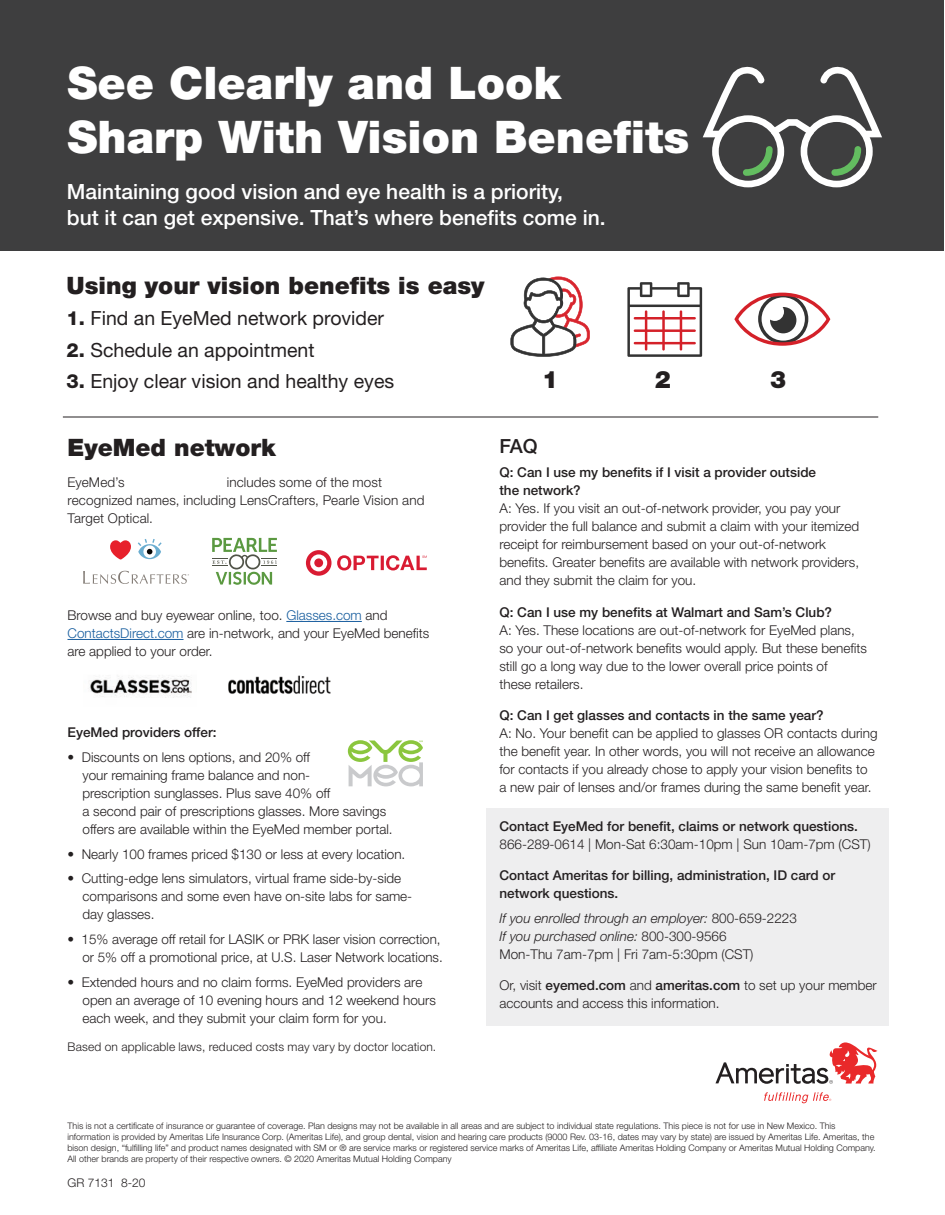
<style>
.page{position:relative;width:945px;height:1215px;background:#fff}
.page>*{position:absolute;margin:0;border:0;box-sizing:border-box;transform-origin:0 0}
.t1{font:900 45px/54px "Helvetica Neue LT Std";color:#fff}
.t2{font:900 24px "Helvetica Neue LT Std";color:#231f20}
.t3{font:500 21px/25.2px "Helvetica Neue LT Std";color:#fff}
.t4{font:19.5px "Helvetica Neue LT Std";color:#231f20}
.t5{font:500 19.5px "Helvetica Neue LT Std";color:#231f20}
.t6{font:300 13.5px/18px "Helvetica Neue LT Std";color:#231f20}
.t7{font:500 13.5px/18px "Helvetica Neue LT Std";color:#231f20}
.t8{font:italic 300 13.5px "Helvetica Neue LT Std";color:#231f20}
.t9{font:300 12px "Helvetica Neue LT Std";letter-spacing:.015em;color:#231f20}
.t10{font:300 9px/10.8px "Helvetica Neue LT Std";color:#231f20}
.s1{font-weight:800}
.s2{color:#175d9e}
.s3{font-style:normal}
.s4{font-weight:500}
</style>
<div class="page">
<div style="left:486px;top:808px;width:403px;height:218px;background:#eeeeef"></div>
<div style="left:1px;top:1px;width:943px;height:250px;background:#3e3e3f"></div>
<hr style="left:286px;top:621px;width:76px;height:1px;background:#175d9e">
<hr style="left:68px;top:639px;width:116px;height:1px;background:#175d9e">
<svg style="left:764px;top:1092px;width:67px;height:11px"></svg>
<svg style="left:716px;top:1042px;width:162px;height:42px"></svg>
<svg style="left:348px;top:740px;width:75px;height:46px"></svg>
<svg style="left:703px;top:66px;width:179px;height:121px"></svg>
<svg style="left:510px;top:277px;width:80px;height:80px"></svg>
<svg style="left:627px;top:282px;width:75px;height:75px"></svg>
<svg style="left:734px;top:293px;width:96px;height:53px"></svg>
<svg style="left:83px;top:571px;width:106px;height:13px"></svg>
<svg style="left:138px;top:539px;width:24px;height:20px"></svg>
<svg style="left:110px;top:540px;width:21px;height:20px"></svg>
<svg style="left:212px;top:538px;width:65px;height:47px"></svg>
<svg style="left:306px;top:550px;width:121px;height:26px"></svg>
<img style="left:89px;top:676px;width:103px;height:22px">
<img style="left:228px;top:675px;width:103px;height:19px">
<hr style="left:63px;top:417px;width:815px;height:1px;background:#231f20">
<p class="t1" style="left:68px;top:56px;width:623px">See Clearly and Look<br>Sharp With Vision Benefits</p>
<p class="t3" style="left:67px;top:179px;width:540px">Maintaining good vision and eye health is a priority,<br>but it can get expensive. That’s where benefits come in.</p>
<p class="t2" style="left:67px;top:271px;width:419px">Using your vision benefits is easy</p>
<p class="t4" style="left:67px;top:307px;width:319px"><span class="s1">1.</span> Find an EyeMed network provider</p>
<p class="t4" style="left:67px;top:338px;width:249px"><span class="s1">2.</span> Schedule an appointment</p>
<p class="t4" style="left:67px;top:370px;width:329px"><span class="s1">3.</span> Enjoy clear vision and healthy eyes</p>
<p class="t2" style="left:542px;top:366px;width:18px">1</p>
<p class="t2" style="left:655px;top:366px;width:18px">2</p>
<p class="t2" style="left:770px;top:366px;width:18px">3</p>
<p class="t2" style="left:68px;top:433px;width:210px">EyeMed network</p>
<p class="t6" style="left:68px;top:473px;width:59px">EyeMed’s</p>
<p class="t6" style="left:68px;top:473px;width:358px;text-indent:159px">includes some of the most recognized names, including LensCrafters, Pearle Vision and<br>Target Optical.</p>
<p class="t6" style="left:68px;top:606px;width:363px">Browse and buy eyewear online, too. <span class="s2">Glasses.com</span> and<br><span class="s2">ContactsDirect.com</span> are in-network, and your EyeMed benefits are applied to your order.</p>
<p class="t7" style="left:68px;top:723px;width:151px">EyeMed providers offer:</p>
<p class="t6" style="left:82px;top:748px;width:312px;text-indent:-15px">• Discounts on lens options, and 20% off<br>your remaining frame balance and non-<br>prescription sunglasses. Plus save 40% off<br>a second pair of prescriptions glasses. More savings offers are available within the EyeMed member portal.</p>
<p class="t6" style="left:68px;top:845px;width:339px">• Nearly 100 frames priced $130 or less at every location.</p>
<p class="t6" style="left:82px;top:869px;width:331px;text-indent:-15px">• Cutting-edge lens simulators, virtual frame side-by-side comparisons and some even have on-site labs for same&shy;day glasses.</p>
<p class="t6" style="left:68px;top:930px;width:377px;text-align:right">• 15% average off retail for LASIK or PRK laser vision correction, or 5% off a promotional price, at U.S. Laser Network locations.</p>
<p class="t6" style="left:82px;top:973px;width:355px;text-indent:-15px">• Extended hours and no claim forms. EyeMed providers are open an average of 10 evening hours and 12 weekend hours each week, and they submit your claim form for you.</p>
<p class="t9" style="left:68px;top:1040px;width:370px">Based on applicable laws, reduced costs may vary by doctor location.</p>
<p class="t5" style="left:500px;top:434px;width:40px">FAQ</p>
<p class="t7" style="left:500px;top:463px;width:318px">Q: Can I use my benefits if I visit a provider outside the network?</p>
<p class="t6" style="left:500px;top:499px;width:361px">A: Yes. If you visit an out-of-network provider, you pay your provider the full balance and submit a claim with your itemized receipt for reimbursement based on your out-of-network benefits. Greater benefits are available with network providers, and they submit the claim for you.</p>
<p class="t7" style="left:500px;top:603px;width:334px">Q: Can I use my benefits at Walmart and Sam’s Club?</p>
<p class="t6" style="left:500px;top:621px;width:369px">A: Yes. These locations are out-of-network for EyeMed plans, so your out-of-network benefits would apply. But these benefits still go a long way due to the lower overall price points of<br>these retailers.</p>
<p class="t7" style="left:500px;top:706px;width:326px">Q: Can I get glasses and contacts in the same year?</p>
<p class="t6" style="left:500px;top:724px;width:380px">A: No. Your benefit can be applied to glasses OR contacts during the benefit year. In other words, you will not receive an allowance for contacts if you already chose to apply your vision benefits to a new pair of lenses and/or frames during the same benefit year.</p>
<p class="t7" style="left:500px;top:817px;width:360px">Contact EyeMed for benefit, claims or network questions.</p>
<p class="t6" style="left:500px;top:835px;width:373px">866-289-0614 | Mon-Sat 6:30am-10pm | Sun 10am-7pm (CST)</p>
<p class="t7" style="left:500px;top:866px;width:337px">Contact Ameritas for billing, administration, ID card or network questions.</p>
<p class="t8" style="left:500px;top:910px;width:299px">If you enrolled through an employer: <span class="s3">800-659-2223</span></p>
<p class="t8" style="left:500px;top:928px;width:229px">If you purchased online: <span class="s3">800-300-9566</span></p>
<p class="t6" style="left:500px;top:945px;width:256px">Mon-Thu 7am-7pm | Fri 7am-5:30pm (CST)</p>
<p class="t6" style="left:500px;top:976px;width:379px">Or, visit <span class="s4">eyemed.com</span> and <span class="s4">ameritas.com</span> to set up your member accounts and access this information.</p>
<p class="t10" style="left:68px;top:1120px;width:810px">This is not a certificate of insurance or guarantee of coverage. Plan designs may not be available in all areas and are subject to individual state regulations. This piece is not for use in New Mexico. This information is provided by Ameritas Life Insurance Corp. (Ameritas Life), and group dental, vision and hearing care products (9000 Rev. 03-16, dates may vary by state) are issued by Ameritas Life. Ameritas, the bison design, “fulfilling life” and product names designated with SM or ® are service marks or registered service marks of Ameritas Life, affiliate Ameritas Holding Company or Ameritas Mutual Holding Company.<br>All other brands are property of their respective owners. © 2020 Ameritas Mutual Holding Company</p>
<p class="t9" style="left:68px;top:1175px;width:80px">GR 7131 8-20</p>
</div>
